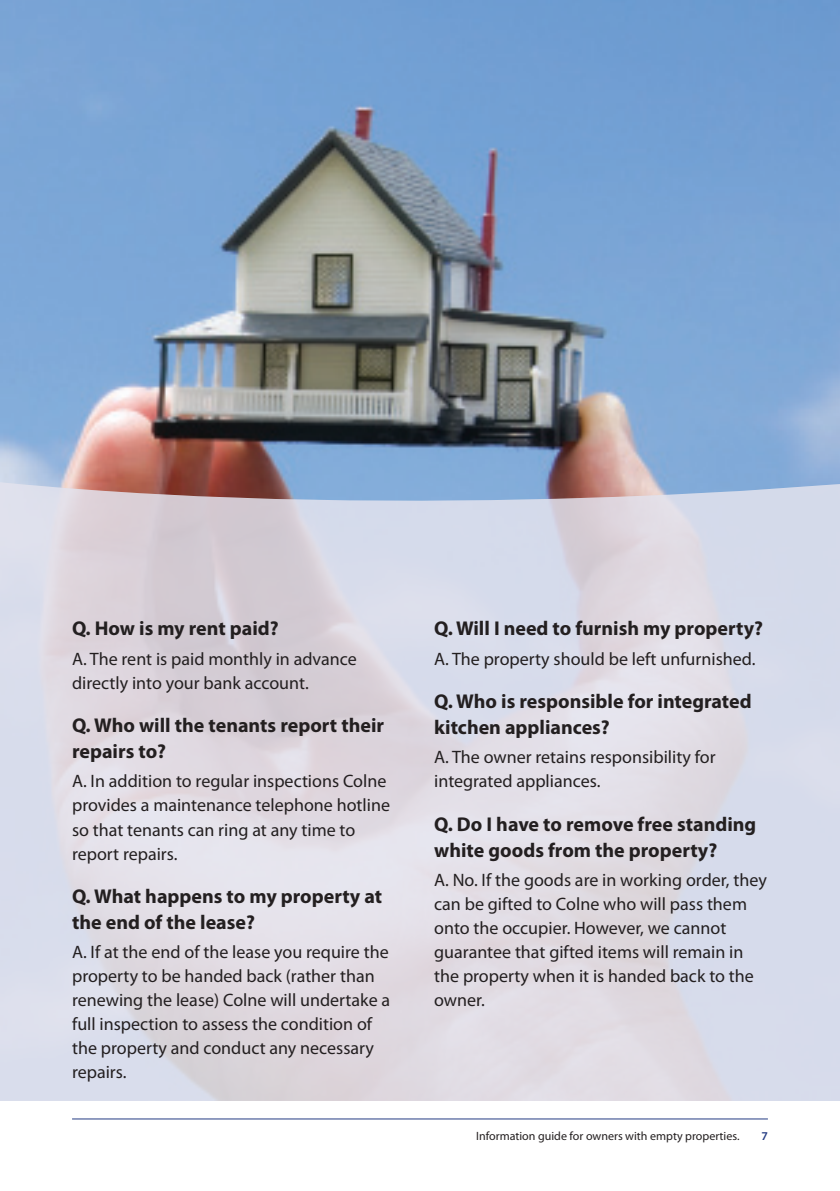
<style>
.page{position:relative;width:840px;height:1191px;background:#fff}
.page>*{position:absolute;margin:0;border:0;box-sizing:border-box;transform-origin:0 0}
.subhead{font:700 20px/26px "Myriad Pro";color:#231f20}
.body{font:700 20px "Myriad Pro";color:#231f20}
.body-2{font:18px/24px "Myriad Pro";color:#231f20}
.t1{font:12px "Myriad Pro";color:#231f20}
.t2{font:600 12px "Myriad Pro";color:#243c83}
</style>
<div class="page">
<hr style="left:72px;top:1118px;width:695px;height:1px;background:#243c83">
<img style="left:0;top:0;width:839px;height:442px">
<svg style="left:0;top:442px;width:839px;height:40px;background:#9294ac"></svg>
<img style="left:0;top:482px;width:839px;height:619px">
<p class="body" style="left:72px;top:615px;width:208px">Q. How is my rent paid?</p>
<p class="body-2" style="left:72px;top:646px;width:286px">A. The rent is paid monthly in advance directly into your bank account.</p>
<p class="subhead" style="left:72px;top:711px;width:313px">Q. Who will the tenants report their repairs to?</p>
<p class="body-2" style="left:72px;top:769px;width:319px">A. In addition to regular inspections Colne provides a maintenance telephone hotline so that tenants can ring at any time to report repairs.</p>
<p class="subhead" style="left:72px;top:882px;width:311px">Q. What happens to my property at the end of the lease?</p>
<p class="body-2" style="left:72px;top:940px;width:319px">A. If at the end of the lease you require the property to be handed back (rather than renewing the lease) Colne will undertake a full inspection to assess the condition of the property and conduct any necessary repairs.</p>
<p class="subhead" style="left:434px;top:614px;width:330px">Q. Will I need to furnish my property?</p>
<p class="body-2" style="left:434px;top:646px;width:323px">A. The property should be left unfurnished.</p>
<p class="subhead" style="left:434px;top:687px;width:319px">Q. Who is responsible for integrated kitchen appliances?</p>
<p class="body-2" style="left:434px;top:745px;width:283px">A. The owner retains responsibility for integrated appliances.</p>
<p class="subhead" style="left:434px;top:810px;width:323px">Q. Do I have to remove free standing white goods from the property?</p>
<p class="body-2" style="left:434px;top:868px;width:334px">A. No. If the goods are in working order, they can be gifted to Colne who will pass them onto the occupier. However, we cannot guarantee that gifted items will remain in the property when it is handed back to the owner.</p>
<p class="t1" style="left:476px;top:1129px;width:265px">Information guide for owners with empty properties.</p>
<p class="t2" style="left:761px;top:1128px;width:8px">7</p>
</div>
